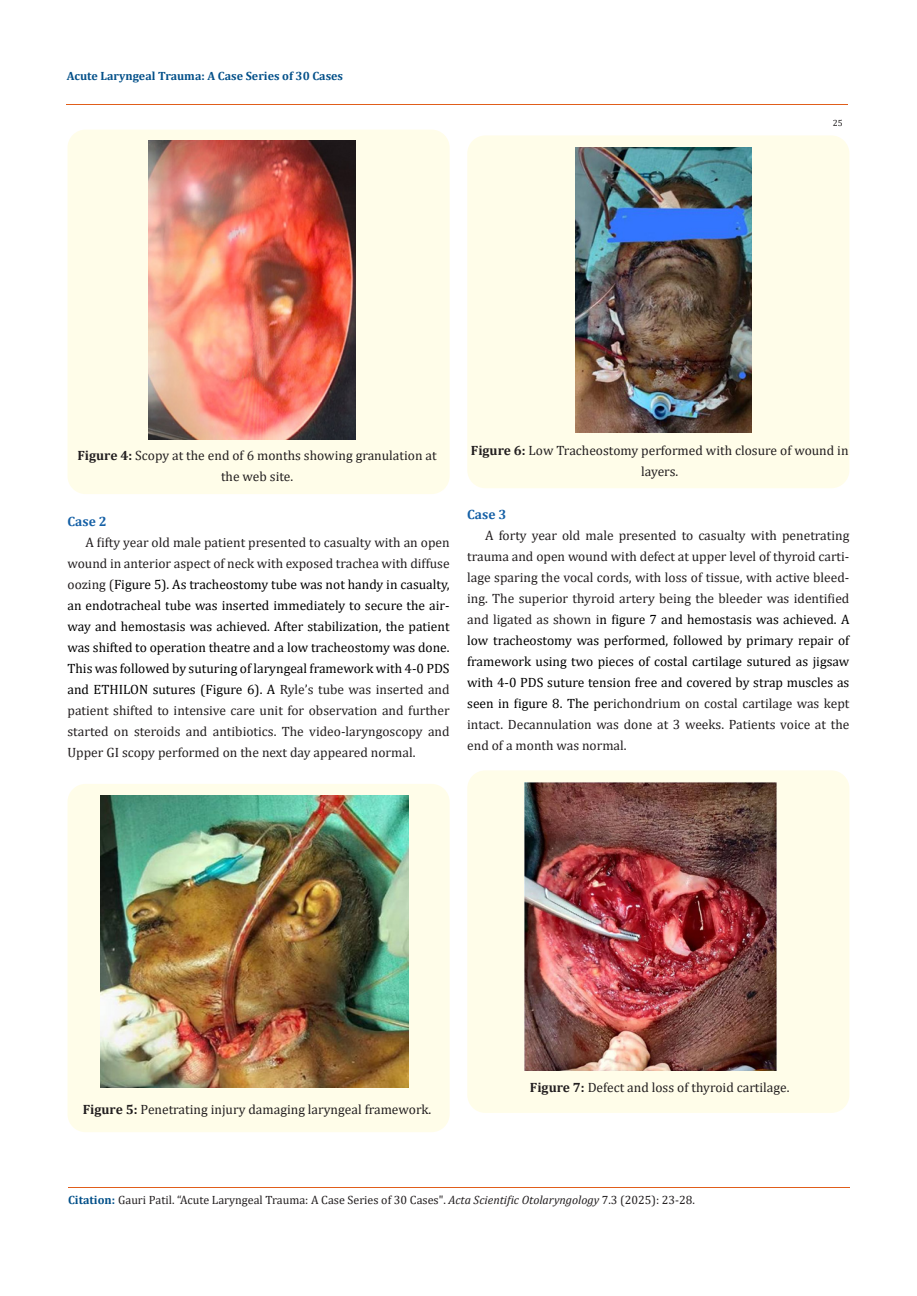
<style>
.page{position:relative;width:917px;height:1296px;background:#fff}
.page>*{position:absolute;margin:0;border:0;box-sizing:border-box;transform-origin:0 0}
.t1{font:13.5px/21px "Cambria";color:#231f20;text-align:center}
.t2{font:700 13.5px "Cambria";color:#1560a6}
.t3{font:12px "Cambria";color:#231f20}
.t4{font:700 12px "Cambria";color:#035089}
.t5{font:9px "Cambria";color:#231f20}
.s1{font-weight:700}
.s2{color:#000}
.s3{font-weight:700;color:#035089}
.s4{font-style:italic}
</style>
<div class="page">
<hr style="left:66px;top:104px;width:781px;height:1px;background:#e05d1a">
<div style="left:67px;top:130px;width:382px;height:364px;background:#fffde9;border-radius:18px"></div>
<img style="left:148px;top:141px;width:207px;height:298px">
<div style="left:67px;top:784px;width:382px;height:348px;background:#fffde9;border-radius:18px"></div>
<img style="left:101px;top:796px;width:308px;height:291px">
<div style="left:467px;top:135px;width:382px;height:353px;background:#fffde9;border-radius:18px"></div>
<img style="left:575px;top:148px;width:177px;height:285px">
<div style="left:467px;top:770px;width:382px;height:343px;background:#fffde9;border-radius:18px"></div>
<img style="left:524px;top:783px;width:252px;height:288px">
<hr style="left:68px;top:1187px;width:782px;height:1px;background:#e05d1a">
<p class="t4" style="left:67px;top:68px;width:278px">Acute Laryngeal Trauma: A Case Series of 30 Cases</p>
<p class="t5" style="left:833px;top:118px;width:11px">25</p>
<p class="t1" style="left:78px;top:445px;width:360px"><span class="s1">Figure 4:</span> Scopy at the end of 6 months showing granulation at the web site.</p>
<p class="t2" style="left:67px;top:512px;width:41px">Case 2</p>
<p class="t1" style="left:67px;top:532px;width:383px;text-align:justify;text-indent:18px">A fifty year old male patient presented to casualty with an open wound in anterior aspect of neck with exposed trachea with diffuse oozing (<span class="s2">Figure 5). As tracheostomy tube was not handy in casualty, an endotracheal tube was inserted immediately to secure the air&shy;way and hemostasis was achieved. After stabilization, the patient was shifted to operation theatre and a low tracheostomy was done.<br>This was followed by suturing of laryngeal framework with 4-0 PDS and ETHILON sutures (Figure 6). A</span> Ryle’s tube was inserted and patient shifted to intensive care unit for observation and further started on steroids and antibiotics. The video-laryngoscopy and Upper GI scopy performed on the next day appeared normal.</p>
<p class="t1" style="left:471px;top:440px;width:379px"><span class="s1">Figure 6:</span> Low Tracheostomy performed with closure of wound in layers.</p>
<p class="t2" style="left:467px;top:505px;width:41px">Case 3</p>
<p class="t1" style="left:467px;top:525px;width:384px;text-align:justify;text-indent:18px">A forty year old male presented to casualty with penetrating trauma and open wound with defect at upper level of thyroid carti&shy;lage sparing the vocal cords, with loss of tissue, with active bleed&shy;ing. The superior thyroid artery being the bleeder was identified and ligated as shown i<span class="s2">n figure 7 and hemostasis was achieved. A low tracheostomy was performed, followed by primary repair of framework using two pieces of costal cartilage sutured as jigsaw with 4-0 PDS suture tension free and covered by strap muscles as seen in figure 8. The pe</span>richondrium on costal cartilage was kept intact. Decannulation was done at 3 weeks. Patients voice at the end of a month was normal.</p>
<p class="t1" style="left:83px;top:1099px;width:350px"><span class="s1">Figure 5:</span> Penetrating injury damaging laryngeal framework.</p>
<p class="t1" style="left:530px;top:1077px;width:261px"><span class="s1">Figure 7:</span> Defect and loss of thyroid cartilage.</p>
<p class="t3" style="left:68px;top:1193px;width:628px"><span class="s3">Citation:</span> Gauri Patil. “Acute Laryngeal Trauma: A Case Series of 30 Cases". <span class="s4">Acta Scientific Otolaryngology</span> 7.3 (2025): 23-28.</p>
</div>
